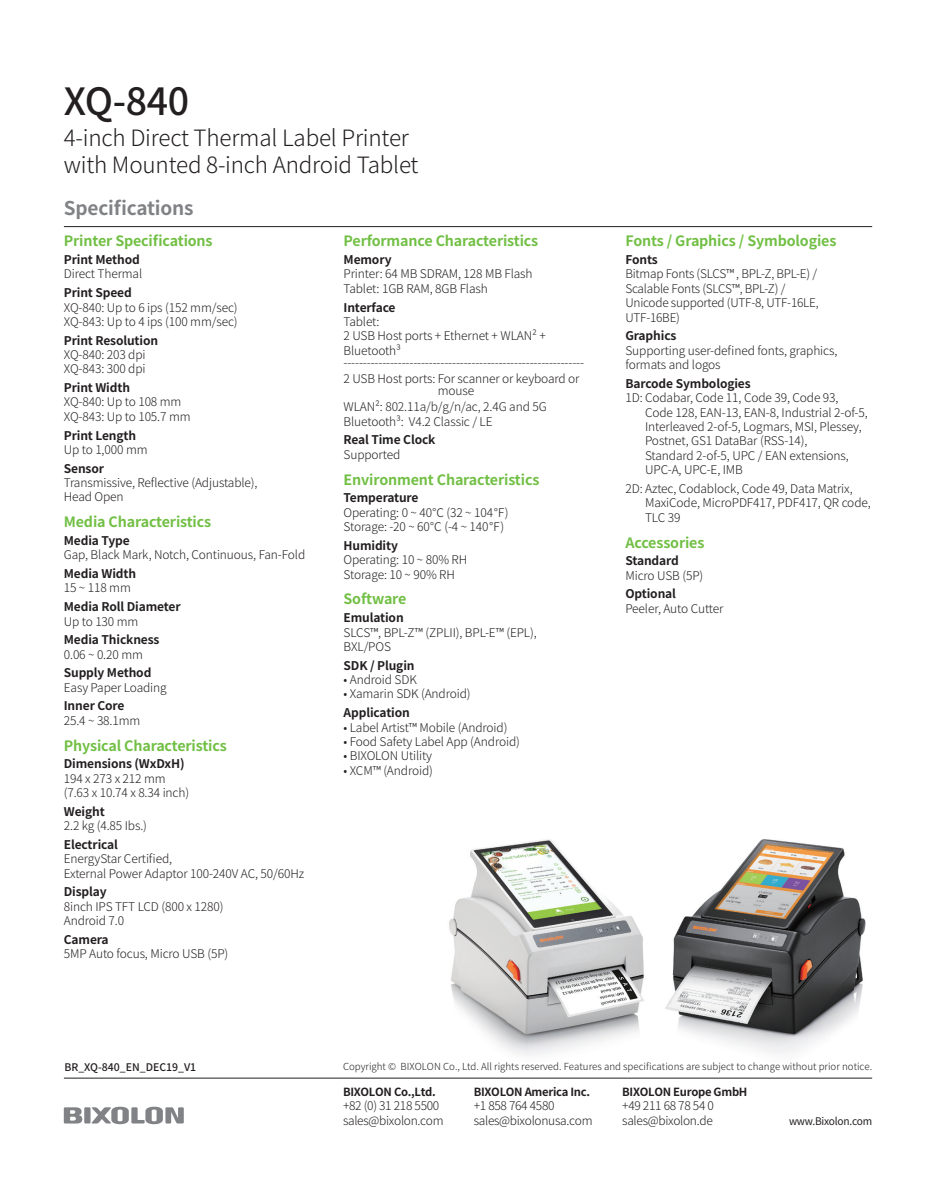
<style>
.page{position:relative;width:936px;height:1191px;background:#fff}
.page>*{position:absolute;margin:0;border:0;box-sizing:border-box;transform-origin:0 0}
.t1{font:500 37.5px "Noto Sans CJ Kkr";color:#231f20}
.t2{font:300 22.5px/27px "Noto Sans CJ Kkr";letter-spacing:-.01em;color:#231f20}
.t3{font:700 18.9px "Noto Sans CJ Kkr";letter-spacing:-.01em;color:#808285}
.t4{font:700 14.25px "Noto Sans CJ Kkr";letter-spacing:-.01em;color:#71bf44}
.t5{font:300 12px/14.4px "Noto Sans CJ Kkr";letter-spacing:-.01em;color:#231f20}
.t6{font:700 12px "Noto Sans CJ Kkr";letter-spacing:-.01em;color:#231f20}
.t7{font:700 11.25px "Noto Sans CJ Kkr";letter-spacing:-.025em;color:#231f20}
.t8{font:500 10.5px "Noto Sans CJ Kkr";color:#231f20}
.t9{font:10.5px "Noto Sans CJ Kkr";letter-spacing:-.02em;color:#231f20}
.t10{font:300 9.75px "Noto Sans CJ Kkr";color:#231f20}
</style>
<div class="page">
<img style="left:430px;top:839px;width:443px;height:240px">
<hr style="left:64px;top:226px;width:808px;height:1px;background:#231f20">
<svg style="left:64px;top:1107px;width:19px;height:16px"></svg>
<div style="left:84px;top:1107px;width:6px;height:16px;background:#808285"></div>
<svg style="left:91px;top:1106px;width:93px;height:18px"></svg>
<hr style="left:64px;top:1077px;width:808px;height:1px;background:#231f20">
<h1 class="t1" style="left:64px;top:80px;width:127px">XQ-840</h1>
<h2 class="t2" style="left:64px;top:125px;width:356px">4-inch Direct Thermal Label Printer with Mounted 8-inch Android Tablet</h2>
<h3 class="t3" style="left:64px;top:198px;width:131px">Specifications</h3>
<p class="t4" style="left:64px;top:233px;width:150px">Printer Specifications</p>
<p class="t6" style="left:64px;top:253px;width:78px">Print Method</p>
<p class="t5" style="left:64px;top:267px;width:80px">Direct Thermal</p>
<p class="t6" style="left:64px;top:286px;width:70px">Print Speed</p>
<p class="t5" style="left:64px;top:300px;width:175px">XQ-840: Up to 6 ips (152 mm/sec)<br>XQ-843: Up to 4 ips (100 mm/sec)</p>
<p class="t6" style="left:64px;top:333px;width:96px">Print Resolution</p>
<p class="t5" style="left:64px;top:348px;width:83px">XQ-840: 203 dpi<br>XQ-843: 300 dpi</p>
<p class="t6" style="left:64px;top:381px;width:68px">Print Width</p>
<p class="t5" style="left:64px;top:395px;width:128px">XQ-840: Up to 108 mm<br>XQ-843: Up to 105.7 mm</p>
<p class="t6" style="left:64px;top:428px;width:74px">Print Length</p>
<p class="t5" style="left:64px;top:442px;width:85px">Up to 1,000 mm</p>
<p class="t6" style="left:64px;top:461px;width:42px">Sensor</p>
<p class="t5" style="left:64px;top:475px;width:195px">Transmissive, Reflective (Adjustable),<br>Head Open</p>
<p class="t4" style="left:64px;top:514px;width:149px">Media Characteristics</p>
<p class="t6" style="left:64px;top:534px;width:68px">Media Type</p>
<p class="t5" style="left:64px;top:548px;width:243px">Gap, Black Mark, Notch, Continuous, Fan-Fold</p>
<p class="t6" style="left:64px;top:567px;width:74px">Media Width</p>
<p class="t5" style="left:64px;top:581px;width:69px">15 ~ 118 mm</p>
<p class="t6" style="left:64px;top:600px;width:118px">Media Roll Diameter</p>
<p class="t5" style="left:64px;top:614px;width:76px">Up to 130 mm</p>
<p class="t6" style="left:64px;top:633px;width:97px">Media Thickness</p>
<p class="t5" style="left:64px;top:647px;width:81px">0.06 ~ 0.20 mm</p>
<p class="t6" style="left:64px;top:666px;width:89px">Supply Method</p>
<p class="t5" style="left:64px;top:680px;width:104px">Easy Paper Loading</p>
<p class="t6" style="left:64px;top:699px;width:62px">Inner Core</p>
<p class="t5" style="left:64px;top:713px;width:78px">25.4 ~ 38.1mm</p>
<p class="t4" style="left:64px;top:737px;width:164px">Physical Characteristics</p>
<p class="t6" style="left:64px;top:757px;width:122px">Dimensions (WxDxH)</p>
<p class="t5" style="left:64px;top:771px;width:127px">194 x 273 x 212 mm (7.63 x 10.74 x 8.34 inch)</p>
<p class="t6" style="left:64px;top:804px;width:42px">Weight</p>
<p class="t5" style="left:64px;top:819px;width:85px">2.2 kg (4.85 Ibs.)</p>
<p class="t6" style="left:64px;top:837px;width:56px">Electrical</p>
<p class="t5" style="left:64px;top:852px;width:242px">EnergyStar Certified,<br>External Power Adaptor 100-240V AC, 50/60Hz</p>
<p class="t6" style="left:64px;top:885px;width:44px">Display</p>
<p class="t5" style="left:64px;top:899px;width:161px">8inch IPS TFT LCD (800 x 1280)<br>Android 7.0</p>
<p class="t6" style="left:64px;top:932px;width:46px">Camera</p>
<p class="t5" style="left:64px;top:946px;width:166px">5MP Auto focus, Micro USB (5P)</p>
<p class="t4" style="left:343px;top:233px;width:196px">Performance Characteristics</p>
<p class="t6" style="left:343px;top:253px;width:49px">Memory</p>
<p class="t5" style="left:343px;top:267px;width:190px">Printer: 64 MB SDRAM, 128 MB Flash<br>Tablet: 1GB RAM, 8GB Flash</p>
<p class="t6" style="left:343px;top:300px;width:53px">Interface</p>
<p class="t5" style="left:343px;top:314px;width:204px">Tablet:<br>2 USB Host ports + Ethernet + WLAN² +<br>Bluetooth³</p>
<p class="t5" style="left:343px;top:354px;width:242px;line-height:16.2px">--------------------------------------------------------------<br>2 USB Host ports: For scanner or keyboard or</p>
<p class="t5" style="left:343px;top:383px;width:205px;line-height:16.2px;text-indent:94px">mouse<br>WLAN²: 802.11a/b/g/n/ac, 2.4G and 5G</p>
<p class="t5" style="left:343px;top:414px;width:150px">Bluetooth³: V4.2 Classic / LE</p>
<p class="t6" style="left:343px;top:433px;width:93px">Real Time Clock</p>
<p class="t5" style="left:343px;top:447px;width:58px">Supported</p>
<p class="t4" style="left:343px;top:471px;width:197px">Environment Characteristics</p>
<p class="t6" style="left:343px;top:491px;width:77px">Temperature</p>
<p class="t5" style="left:343px;top:505px;width:167px">Operating: 0 ~ 40℃ (32 ~ 104℉)<br>Storage: -20 ~ 60℃ (-4 ~ 140℉)</p>
<p class="t6" style="left:343px;top:538px;width:56px">Humidity</p>
<p class="t5" style="left:343px;top:553px;width:125px">Operating: 10 ~ 80% RH<br>Storage: 10 ~ 90% RH</p>
<p class="t4" style="left:343px;top:591px;width:64px">Software</p>
<p class="t6" style="left:343px;top:611px;width:62px">Emulation</p>
<p class="t5" style="left:343px;top:625px;width:195px">SLCS™, BPL-Z™ (ZPLII), BPL-E™ (EPL),<br>BXL/POS</p>
<p class="t6" style="left:343px;top:658px;width:73px">SDK / Plugin</p>
<p class="t5" style="left:343px;top:672px;width:75px">• Android SDK</p>
<p class="t5" style="left:343px;top:687px;width:129px">• Xamarin SDK (Android)</p>
<p class="t6" style="left:343px;top:706px;width:68px">Application</p>
<p class="t5" style="left:343px;top:720px;width:165px">• Label Artist™ Mobile (Android)</p>
<p class="t5" style="left:343px;top:734px;width:178px">• Food Safety Label App (Android)</p>
<p class="t5" style="left:343px;top:749px;width:90px">• BIXOLON Utility</p>
<p class="t5" style="left:343px;top:763px;width:91px">• XCM™ (Android)</p>
<p class="t4" style="left:625px;top:233px;width:212px">Fonts / Graphics / Symbologies</p>
<p class="t6" style="left:625px;top:253px;width:34px">Fonts</p>
<p class="t5" style="left:625px;top:267px;width:195px">Bitmap Fonts (SLCS™ , BPL-Z, BPL-E) /<br>Scalable Fonts (SLCS™, BPL-Z) /<br>Unicode supported (UTF-8, UTF-16LE,<br>UTF-16BE)</p>
<p class="t6" style="left:625px;top:329px;width:53px">Graphics</p>
<p class="t5" style="left:625px;top:343px;width:213px">Supporting user-defined fonts, graphics, formats and logos</p>
<p class="t6" style="left:625px;top:376px;width:127px">Barcode Symbologies</p>
<p class="t5" style="left:645px;top:391px;width:224px;text-indent:-20px">1D: Codabar, Code 11, Code 39, Code 93, Code 128, EAN-13, EAN-8, Industrial 2-of-5, Interleaved 2-of-5, Logmars, MSI, Plessey, Postnet, GS1 DataBar (RSS-14),<br>Standard 2-of-5, UPC / EAN extensions, UPC-A, UPC-E, IMB</p>
<p class="t5" style="left:645px;top:481px;width:227px;text-indent:-20px">2D: Aztec, Codablock, Code 49, Data Matrix,<br>MaxiCode, MicroPDF417, PDF417, QR code,<br>TLC 39</p>
<p class="t4" style="left:625px;top:534px;width:81px">Accessories</p>
<p class="t6" style="left:625px;top:554px;width:55px">Standard</p>
<p class="t5" style="left:625px;top:568px;width:79px">Micro USB (5P)</p>
<p class="t6" style="left:625px;top:587px;width:52px">Optional</p>
<p class="t5" style="left:625px;top:601px;width:99px">Peeler, Auto Cutter</p>
<p class="t8" style="left:64px;top:1061px;width:133px">BR_XQ-840_EN_DEC19_V1</p>
<p class="t10" style="left:343px;top:1061px;width:530px">Copyright © BIXOLON Co., Ltd. All rights reserved. Features and specifications are subject to change without prior notice.</p>
<p class="t7" style="left:343px;top:1085px;width:94px">BIXOLON Co.,Ltd.</p>
<p class="t5" style="left:343px;top:1099px;width:102px">+82 (0) 31 218 5500 sales@bixolon.com</p>
<p class="t7" style="left:473px;top:1085px;width:118px">BIXOLON America Inc.</p>
<p class="t5" style="left:473px;top:1099px;width:120px">+1 858 764 4580 sales@bixolonusa.com</p>
<p class="t7" style="left:622px;top:1085px;width:127px">BIXOLON Europe GmbH</p>
<p class="t5" style="left:622px;top:1099px;width:93px">+49 211 68 78 54 0 sales@bixolon.de</p>
<p class="t9" style="left:789px;top:1115px;width:85px">www.Bixolon.com</p>
</div>
